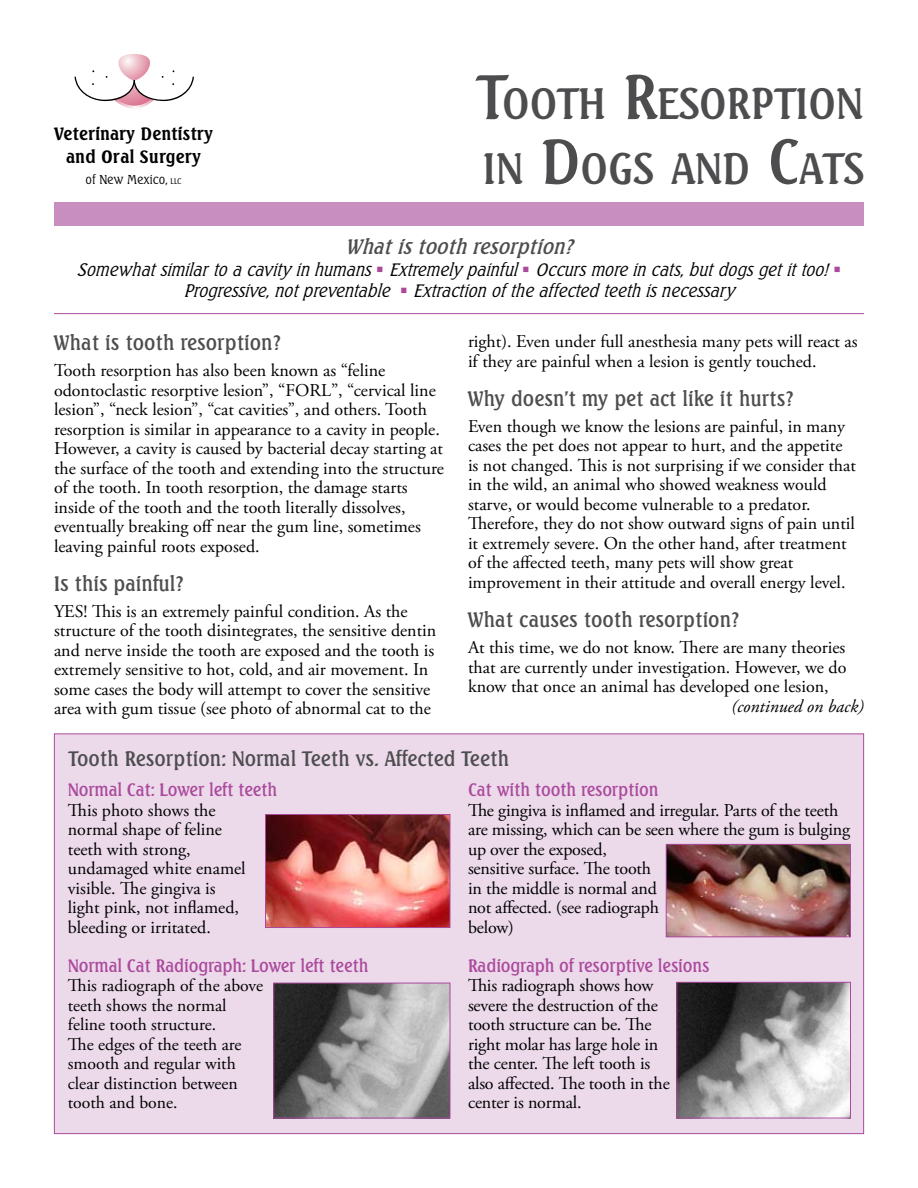
<style>
.page{position:relative;width:918px;height:1188px;background:#fff}
.page>*{position:absolute;margin:0;border:0;box-sizing:border-box;transform-origin:0 0}
.t1{font:500 44.1px/64.5px "Seagull SBOP";color:#4d4d4f}
.t2{font:500 21px "Seagull SBOP";color:#4d4d4f}
.t3{font:italic 500 21px "Seagull SBOP";color:#4d4d4f}
.t4{font:18px/19.5px "Adobe Garamond Pro";color:#000}
.t5{font:italic 300 18px/21.6px "Seagull SBOP";color:#000;text-align:center}
.t6{font:500 18px "Seagull SBOP";letter-spacing:-.01em;color:#ab4a9c}
.t7{font:italic 18px "Adobe Garamond Pro";color:#000}
.t8{font:700 17.85px/23.9px "Seagull SBOP";letter-spacing:.02em;color:#000;text-align:center}
.t9{font:17.7px/19.5px "Adobe Garamond Pro";color:#000}
.t10{font:300 12.9px "Seagull SBOP";color:#000}
.s1{font-size:8.1px}
.s2{font-size:63px}
.s3{color:#ab4a9c}
</style>
<div class="page">
<svg style="left:74px;top:54px;width:120px;height:55px"></svg>
<div style="left:54px;top:202px;width:810px;height:24px;background:#c78ebf"></div>
<hr style="left:54px;top:313px;width:810px;height:1px;background:#ab4a9c">
<div style="left:54px;top:734px;width:810px;height:400px;background:#ecdaeb;border:1px solid #ab4a9c"></div>
<img style="left:267px;top:816px;width:181px;height:110px">
<div style="left:265px;top:814px;width:185px;height:114px;border:1px solid #ab4a9c"></div>
<img style="left:275px;top:985px;width:173px;height:131px">
<div style="left:273px;top:983px;width:177px;height:135px;border:1px solid #ab4a9c"></div>
<img style="left:668px;top:846px;width:181px;height:89px">
<div style="left:666px;top:844px;width:185px;height:93px;border:1px solid #ab4a9c"></div>
<img style="left:678px;top:984px;width:171px;height:132px">
<div style="left:676px;top:982px;width:175px;height:136px;border:1px solid #ab4a9c"></div>
<p class="t8" style="left:54px;top:121px;width:160px">Veterinary Dentistry and Oral Surgery</p>
<p class="t10" style="left:86px;top:172px;width:98px">of New Mexico, <span class="s1">LLC</span></p>
<h1 class="t1" style="left:477px;top:72px;width:388px"><span class="s2">T</span>OOTH <span class="s2">R</span>ESORPTION<br>IN <span class="s2">D</span>OGS AND <span class="s2">C</span>ATS</h1>
<p class="t3" style="left:346px;top:236px;width:235px">Whatistoothresorption?</p>
<p class="t5" style="left:77px;top:259px;width:766px">Somewhatsimilartoacavity inhumans<span class="s3">▪</span> Extremely painful<span class="s3">▪</span> Occursmoreincats,butdogsgetittoo!<span class="s3">▪<br></span>Progressive,notpreventable <span class="s3">▪</span> Extractionoftheaffectedteethisnecessary</p>
<p class="t2" style="left:54px;top:331px;width:228px">What is tooth resorption?</p>
<p class="t4" style="left:54px;top:361px;width:392px">Tooth resorption has also been known as “feline odontoclastic resorptive lesion”, “FORL”, “cervical line lesion”, “neck lesion”, “cat cavities”, and others. Tooth resorption is similar in appearance to a cavity in people.<br>However, a cavity is caused by bacterial decay starting at the surface of the tooth and extending into the structure of the tooth. In tooth resorption, the damage starts inside of the tooth and the tooth literally dissolves, eventually breaking off near the gum line, sometimes leaving painful roots exposed.</p>
<p class="t2" style="left:54px;top:572px;width:131px">Is this painful?</p>
<p class="t4" style="left:54px;top:602px;width:384px">YES! This is an extremely painful condition. As the structure of the tooth disintegrates, the sensitive dentin and nerve inside the tooth are exposed and the tooth is extremely sensitive to hot, cold, and air movement. In some cases the body will attempt to cover the sensitive area with gum tissue (see photo of abnormal cat to the</p>
<p class="t4" style="left:468px;top:332px;width:391px">right). Even under full anesthesia many pets will react as if they are painful when a lesion is gently touched.</p>
<p class="t2" style="left:468px;top:387px;width:327px">Why doesn’t my pet act like it hurts?</p>
<p class="t4" style="left:468px;top:417px;width:390px">Even though we know the lesions are painful, in many cases the pet does not appear to hurt, and the appetite is not changed. This is not surprising if we consider that in the wild, an animal who showed weakness would starve, or would become vulnerable to a predator.<br>Therefore, they do not show outward signs of pain until it extremely severe. On the other hand, after treatment of the affected teeth, many pets will show great improvement in their attitude and overall energy level.</p>
<p class="t2" style="left:468px;top:608px;width:273px">What causes tooth resorption?</p>
<p class="t4" style="left:468px;top:638px;width:380px;text-align:justify">At this time, we do not know. There are many theories that are currently under investigation. However, we do know that once an animal has developed one lesion,</p>
<p class="t7" style="left:731px;top:695px;width:134px">(continued on back)</p>
<p class="t2" style="left:69px;top:747px;width:442px">Tooth Resorption: Normal Teeth vs. Affected Teeth</p>
<p class="t6" style="left:68px;top:780px;width:211px">Normal Cat: Lower left teeth</p>
<p class="t4" style="left:68px;top:801px;width:179px">This photo shows the normal shape of feline teeth with strong, undamaged white enamel visible. The gingiva is light pink, not inflamed, bleeding or irritated.</p>
<p class="t6" style="left:68px;top:956px;width:302px">Normal Cat Radiograph: Lower left teeth</p>
<p class="t9" style="left:68px;top:977px;width:197px">This radiograph of the above teeth shows the normal feline tooth structure.<br>The edges of the teeth are smooth and regular with clear distinction between tooth and bone.</p>
<p class="t6" style="left:468px;top:780px;width:192px">Cat with tooth resorption</p>
<p class="t4" style="left:468px;top:801px;width:384px">The gingiva is inflamed and irregular. Parts of the teeth are missing, which can be seen where the gum is bulging up over the exposed,<br>sensitive surface. The tooth<br>in the middle is normal and<br>not affected. (see radiograph<br>below)</p>
<p class="t6" style="left:468px;top:956px;width:243px">Radiograph of resorptive lesions</p>
<p class="t4" style="left:468px;top:976px;width:203px">This radiograph shows how severe the destruction of the tooth structure can be. The right molar has large hole in the center. The left tooth is also affected. The tooth in the center is normal.</p>
</div>
